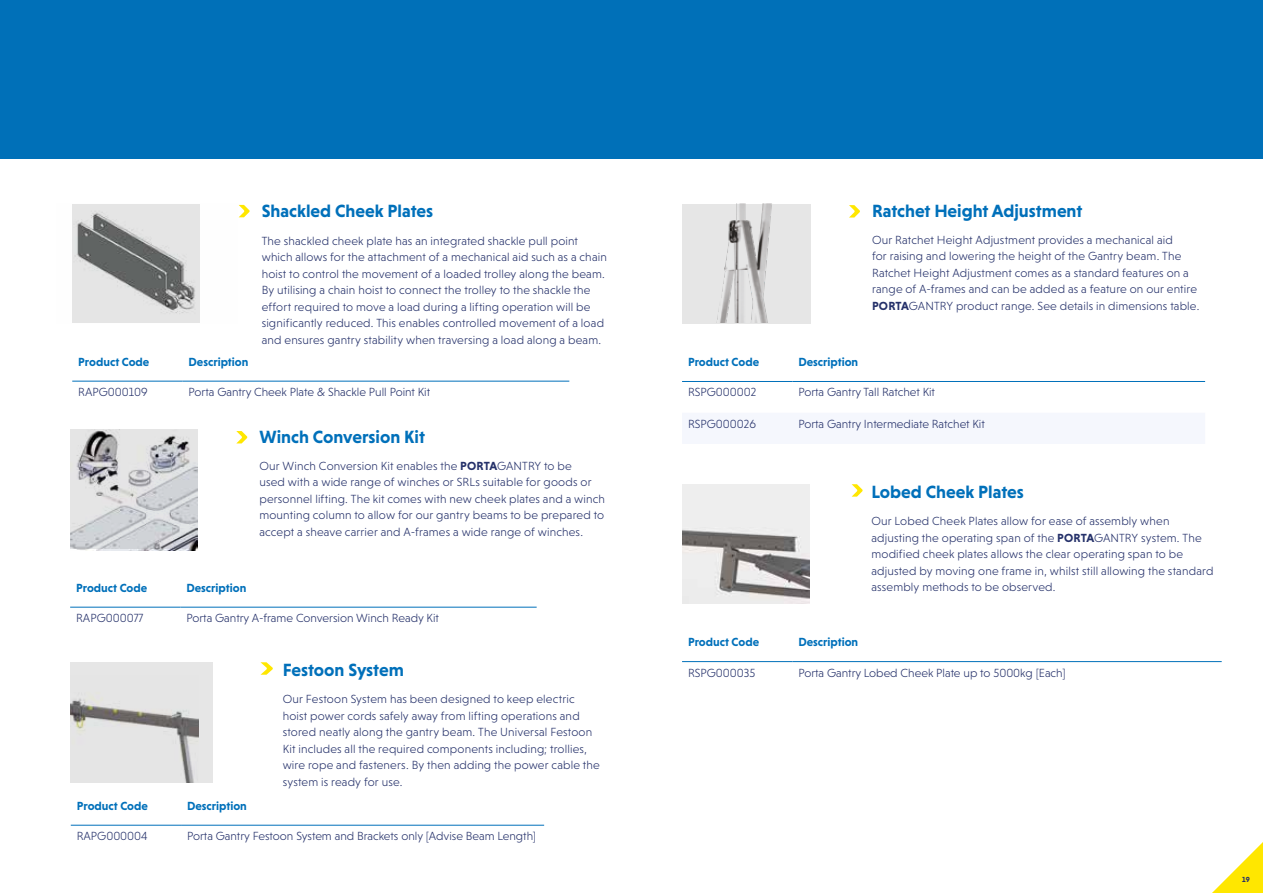
<style>
.page{position:relative;width:1263px;height:893px;background:#fff}
.page>*{position:absolute;margin:0;border:0;box-sizing:border-box;transform-origin:0 0}
.t1{font:700 18px "Niveau Grotesk";color:#0070ba}
.t2{font:300 12px/16.5px "Niveau Grotesk";letter-spacing:.01em;color:#25316a}
.t3{font:700 12px "Niveau Grotesk";color:#0070ba}
.t4{font:700 7.5px "Niveau Grotesk";color:#25316a}
.s1{font-weight:700}
</style>
<div class="page">
<div style="left:0;top:0;width:1263px;height:158px;background:#0070b8"></div>
<img style="left:682px;top:484px;width:128px;height:120px">
<svg style="left:852px;top:484px;width:11px;height:13px"></svg>
<hr style="left:682px;top:661px;width:110px;height:1px;background:#0070ba">
<hr style="left:792px;top:661px;width:430px;height:1px;background:#0070ba">
<div style="left:70px;top:662px;width:142px;height:121px;background:#e6e6e6"></div>
<img style="left:70px;top:675px;width:129px;height:108px">
<svg style="left:260px;top:662px;width:13px;height:13px"></svg>
<hr style="left:71px;top:825px;width:110px;height:1px;background:#0070ba">
<hr style="left:181px;top:825px;width:363px;height:1px;background:#0070ba">
<div style="left:682px;top:204px;width:128px;height:119px;background:#e6e6e6"></div>
<img style="left:716px;top:204px;width:56px;height:119px">
<svg style="left:849px;top:205px;width:11px;height:13px"></svg>
<hr style="left:682px;top:381px;width:110px;height:1px;background:#0070ba">
<hr style="left:792px;top:381px;width:413px;height:1px;background:#0070ba">
<hr style="left:72px;top:381px;width:111px;height:1px;background:#0070ba">
<hr style="left:183px;top:381px;width:386px;height:1px;background:#0070ba">
<svg style="left:239px;top:205px;width:11px;height:12px"></svg>
<svg style="left:72px;top:204px;width:128px;height:118px;background:#b8b9b9"></svg>
<svg style="left:236px;top:431px;width:11px;height:12px"></svg>
<hr style="left:70px;top:607px;width:110px;height:1px;background:#0070ba">
<hr style="left:180px;top:607px;width:357px;height:1px;background:#0070ba">
<svg style="left:70px;top:430px;width:128px;height:119px;background:#c8c9cb"></svg>
<svg style="left:1212px;top:842px;width:51px;height:51px"></svg>
<h1 class="t1" style="left:262px;top:201px;width:173px">Shackled Cheek Plates</h1>
<p class="t2" style="left:262px;top:233px;width:347px">The shackled cheek plate has an integrated shackle pull point which allows for the attachment of a mechanical aid such as a chain hoist to control the movement of a loaded trolley along the beam.<br>By utilising a chain hoist to connect the trolley to the shackle the effort required to move a load during a lifting operation will be significantly reduced. This enables controlled movement of a load and ensures gantry stability when traversing a load along a beam.</p>
<p class="t3" style="left:78px;top:355px;width:73px">Product Code</p>
<p class="t3" style="left:189px;top:355px;width:61px">Description</p>
<p class="t2" style="left:78px;top:384px;width:71px">RAPG000109</p>
<p class="t2" style="left:189px;top:384px;width:243px">Porta Gantry Cheek Plate &amp; Shackle Pull Point Kit</p>
<h1 class="t1" style="left:259px;top:427px;width:167px">Winch Conversion Kit</h1>
<p class="t2" style="left:259px;top:457px;width:347px">Our Winch Conversion Kit enables the <span class="s1">PORTA</span>GANTRY to be<br>used with a wide range of winches or SRLs suitable for goods or personnel lifting. The kit comes with new cheek plates and a winch mounting column to allow for our gantry beams to be prepared to accept a sheave carrier and A-frames a wide range of winches.</p>
<p class="t3" style="left:76px;top:581px;width:73px">Product Code</p>
<p class="t3" style="left:186px;top:581px;width:61px">Description</p>
<p class="t2" style="left:76px;top:610px;width:69px">RAPG000077</p>
<p class="t2" style="left:186px;top:610px;width:254px">Porta Gantry A-frame Conversion Winch Ready Kit</p>
<h1 class="t1" style="left:872px;top:201px;width:212px">Ratchet Height Adjustment</h1>
<p class="t2" style="left:872px;top:231px;width:329px">Our Ratchet Height Adjustment provides a mechanical aid<br>for raising and lowering the height of the Gantry beam. The Ratchet Height Adjustment comes as a standard features on a range of A-frames and can be added as a feature on our entire <span class="s1">PORTA</span>GANTRY product range. See details in dimensions table.</p>
<p class="t3" style="left:688px;top:355px;width:73px">Product Code</p>
<p class="t3" style="left:798px;top:355px;width:61px">Description</p>
<p class="t2" style="left:688px;top:384px;width:70px">RSPG000002</p>
<p class="t2" style="left:798px;top:384px;width:138px">Porta Gantry Tall Ratchet Kit</p>
<p class="t2" style="left:688px;top:415px;width:69px">RSPG000026</p>
<p class="t2" style="left:798px;top:415px;width:188px">Porta Gantry Intermediate Ratchet Kit</p>
<h1 class="t1" style="left:871px;top:481px;width:154px">Lobed Cheek Plates</h1>
<p class="t2" style="left:871px;top:513px;width:344px">Our Lobed Cheek Plates allow for ease of assembly when adjusting the operating span of the <span class="s1">PORTA</span>GANTRY system. The modified cheek plates allows the clear operating span to be adjusted by moving one frame in, whilst still allowing the standard assembly methods to be observed.</p>
<p class="t3" style="left:688px;top:635px;width:73px">Product Code</p>
<p class="t3" style="left:798px;top:635px;width:61px">Description</p>
<h1 class="t1" style="left:283px;top:659px;width:123px">Festoon System</h1>
<p class="t2" style="left:688px;top:664px;width:69px">RSPG000035</p>
<p class="t2" style="left:798px;top:664px;width:269px">Porta Gantry Lobed Cheek Plate up to 5000kg [Each]</p>
<p class="t2" style="left:283px;top:691px;width:319px">Our Festoon System has been designed to keep electric hoist power cords safely away from lifting operations and stored neatly along the gantry beam. The Universal Festoon Kit includes all the required components including; trollies, wire rope and fasteners. By then adding the power cable the system is ready for use.</p>
<p class="t3" style="left:77px;top:799px;width:73px">Product Code</p>
<p class="t3" style="left:187px;top:799px;width:61px">Description</p>
<p class="t2" style="left:77px;top:828px;width:72px">RAPG000004</p>
<p class="t2" style="left:187px;top:828px;width:351px">Porta Gantry Festoon System and Brackets only [Advise Beam Length]</p>
<p class="t4" style="left:1242px;top:875px;width:9px">19</p>
</div>
